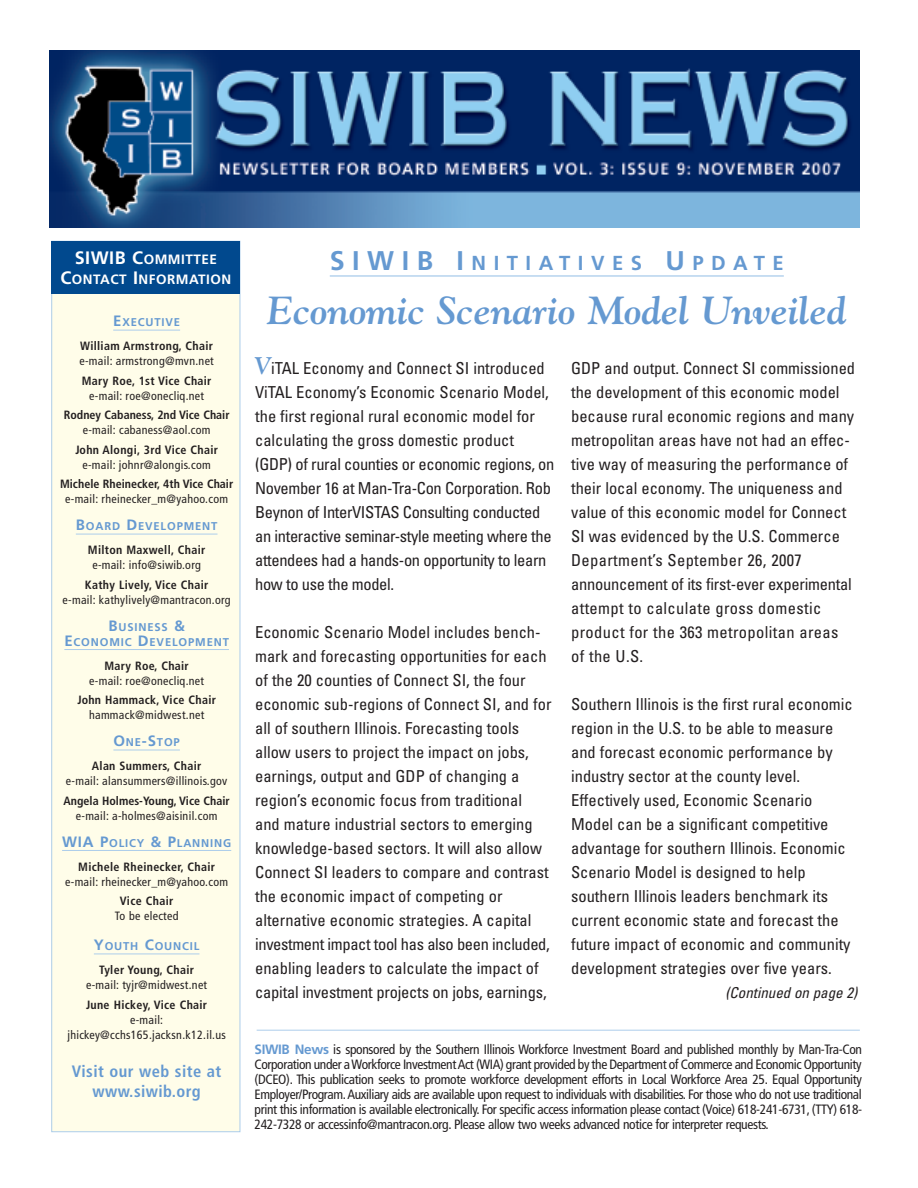
<style>
.page{position:relative;width:918px;height:1188px;background:#fff}
.page>*{position:absolute;margin:0;border:0;box-sizing:border-box;transform-origin:0 0}
.t1{font:italic 700 39px "Goudy";color:#6599d1}
.t2{font:700 20.25px "Frutiger";letter-spacing:.37em;color:#6599d1}
.t3{font:condensed 16.5px/24px "Univers";color:#231f20}
.t4{font:condensed 16.5px/24px "Univers";letter-spacing:-.02em;color:#231f20}
.t5{font:700 condensed 16.5px/20.2px "Frutiger";letter-spacing:.025em;color:#6599d1;text-align:center}
.t6{font:italic condensed 15px "Univers";color:#231f20}
.t7{font:condensed 13.5px/15px "Frutiger";letter-spacing:-.025em;color:#231f20;text-align:justify}
.t8{font:700 13.5px/20.2px "Frutiger";letter-spacing:.035em;color:#fff;text-align:center}
.t9{font:condensed 12px/15px "Frutiger";letter-spacing:.025em;color:#231f20;text-align:center}
.t10{font:700 condensed 12px "Frutiger";letter-spacing:.025em;color:#231f20}
.t11{font:700 condensed 12px "Frutiger";color:#231f20}
.t12{font:700 11.25px/15px "Frutiger";letter-spacing:.075em;color:#6599d1;text-align:center}
.s1{font-size:18px}
.s2{font-size:15px}
.s3{font-size:27px}
.s4{font-family:"Goudy";font-weight:700;font-style:italic;font-stretch:normal;font-size:24px;color:#6599d1}
.s5{font-weight:700;font-stretch:normal;color:#6599d1}
</style>
<div class="page">
<div style="left:52px;top:241px;width:188px;height:891px;background:#fffde9"></div>
<div style="left:51px;top:241px;width:189px;height:891px;border:1px solid #accdeb"></div>
<img style="left:50px;top:50px;width:810px;height:178px">
<hr style="left:330px;top:275px;width:454px;height:2px;background:#accdeb">
<hr style="left:113px;top:330px;width:67px;height:1px;background:#accdeb">
<hr style="left:76px;top:534px;width:142px;height:1px;background:#accdeb">
<hr style="left:64px;top:649px;width:165px;height:1px;background:#accdeb">
<hr style="left:113px;top:750px;width:67px;height:1px;background:#accdeb">
<hr style="left:62px;top:850px;width:169px;height:1px;background:#accdeb">
<hr style="left:94px;top:954px;width:105px;height:1px;background:#accdeb">
<div style="left:51px;top:241px;width:189px;height:52px;background:#01498e"></div>
<hr style="left:257px;top:1030px;width:603px;height:1px;background:#accdeb">
<p class="t8" style="left:60px;top:250px;width:172px"><span class="s1">SIWIB C</span>OMMITTEE<br><span class="s1">C</span>ONTACT <span class="s1">I</span>NFORMATION</p>
<p class="t12" style="left:113px;top:316px;width:68px"><span class="s2">E</span>XECUTIVE</p>
<p class="t10" style="left:80px;top:341px;width:134px">William Armstrong, Chair</p>
<p class="t9" style="left:80px;top:355px;width:136px">e-mail: armstrong@mvn.net</p>
<p class="t10" style="left:82px;top:376px;width:131px">Mary Roe, 1st Vice Chair</p>
<p class="t9" style="left:89px;top:389px;width:116px">e-mail: roe@onecliq.net</p>
<p class="t11" style="left:64px;top:410px;width:167px">Rodney Cabaness, 2nd Vice Chair</p>
<p class="t9" style="left:83px;top:424px;width:129px">e-mail: cabaness@aol.com</p>
<p class="t10" style="left:75px;top:445px;width:144px">John Alongi, 3rd Vice Chair</p>
<p class="t9" style="left:83px;top:458px;width:130px">e-mail: johnr@alongis.com</p>
<p class="t11" style="left:60px;top:479px;width:175px">Michele Rheinecker, 4th Vice Chair</p>
<p class="t9" style="left:65px;top:493px;width:164px">e-mail: rheinecker_m@yahoo.com</p>
<p class="t12" style="left:76px;top:520px;width:143px"><span class="s2">B</span>OARD <span class="s2">D</span>EVELOPMENT</p>
<p class="t10" style="left:88px;top:545px;width:119px">Milton Maxwell, Chair</p>
<p class="t9" style="left:92px;top:559px;width:110px">e-mail: info@siwib.org</p>
<p class="t10" style="left:85px;top:580px;width:125px">Kathy Lively, Vice Chair</p>
<p class="t9" style="left:63px;top:593px;width:170px">e-mail: kathylively@mantracon.org</p>
<p class="t12" style="left:64px;top:620px;width:166px"><span class="s2">B</span>USINESS <span class="s2">&amp;<br>E</span>CONOMIC <span class="s2">D</span>EVELOPMENT</p>
<p class="t10" style="left:104px;top:661px;width:86px">Mary Roe, Chair</p>
<p class="t9" style="left:89px;top:674px;width:116px">e-mail: roe@onecliq.net</p>
<p class="t10" style="left:77px;top:695px;width:140px">John Hammack, Vice Chair</p>
<p class="t9" style="left:89px;top:709px;width:117px">hammack@midwest.net</p>
<p class="t12" style="left:113px;top:736px;width:68px"><span class="s2">O</span>NE<span class="s2">-S</span>TOP</p>
<p class="t10" style="left:92px;top:761px;width:111px">Alan Summers, Chair</p>
<p class="t9" style="left:66px;top:775px;width:163px">e-mail: alansummers@illinois.gov</p>
<p class="t11" style="left:64px;top:796px;width:168px">Angela Holmes-Young, Vice Chair</p>
<p class="t9" style="left:76px;top:809px;width:143px">e-mail: a-holmes@aisinil.com</p>
<p class="t12" style="left:62px;top:836px;width:171px"><span class="s2">WIA P</span>OLICY <span class="s2">&amp; P</span>LANNING</p>
<p class="t10" style="left:78px;top:862px;width:138px">Michele Rheinecker, Chair</p>
<p class="t9" style="left:65px;top:875px;width:164px">e-mail: rheinecker_m@yahoo.com</p>
<p class="t10" style="left:120px;top:896px;width:55px">Vice Chair</p>
<p class="t9" style="left:115px;top:909px;width:65px">To be elected</p>
<p class="t12" style="left:94px;top:940px;width:107px"><span class="s2">Y</span>OUTH <span class="s2">C</span>OUNCIL</p>
<p class="t10" style="left:99px;top:965px;width:96px">Tyler Young, Chair</p>
<p class="t9" style="left:86px;top:978px;width:123px">e-mail: tyjr@midwest.net</p>
<p class="t10" style="left:86px;top:1000px;width:123px">June Hickey, Vice Chair</p>
<p class="t9" style="left:67px;top:1013px;width:160px">e-mail: jhickey@cchs165.jacksn.k12.il.us</p>
<p class="t5" style="left:72px;top:1062px;width:151px">Visit our web site at www.siwib.org</p>
<p class="t2" style="left:330px;top:255px;width:455px"><span class="s3">SIWIB I</span>NITIATIVES <span class="s3">U</span>PDATE</p>
<h1 class="t1" style="left:267px;top:288px;width:581px">Economic Scenario Model Unveiled</h1>
<p class="t4" style="left:255px;top:357px;width:301px"><span class="s4">V</span>iTAL Economy and Connect SI introduced ViTAL Economy’s Economic Scenario Model, the first regional rural economic model for calculating the gross domestic product (GDP) of rural counties or economic regions, on November 16 at Man-Tra-Con Corporation. Rob Beynon of InterVISTAS Consulting conducted an interactive seminar-style meeting where the attendees had a hands-on opportunity to learn how to use the model.</p>
<p class="t3" style="left:255px;top:621px;width:298px">Economic Scenario Model includes bench&shy;mark and forecasting opportunities for each of the 20 counties of Connect SI, the four economic sub-regions of Connect SI, and for all of southern Illinois. Forecasting tools allow users to project the impact on jobs, earnings, output and GDP of changing a region’s economic focus from traditional<br>and mature industrial sectors to emerging knowledge-based sectors. It will also allow Connect SI leaders to compare and contrast the economic impact of competing or alternative economic strategies. A capital investment impact tool has also been included, enabling leaders to calculate the impact of capital investment projects on jobs, earnings,</p>
<p class="t3" style="left:571px;top:358px;width:286px">GDP and output. Connect SI commissioned the development of this economic model because rural economic regions and many metropolitan areas have not had an effec&shy;tive way of measuring the performance of their local economy. The uniqueness and value of this economic model for Connect SI was evidenced by the U.S. Commerce Department’s September 26, 2007 announcement of its first-ever experimental attempt to calculate gross domestic product for the 363 metropolitan areas of the U.S.</p>
<p class="t3" style="left:571px;top:694px;width:283px">Southern Illinois is the first rural economic region in the U.S. to be able to measure and forecast economic performance by industry sector at the county level.<br>Effectively used, Economic Scenario Model can be a significant competitive advantage for southern Illinois. Economic Scenario Model is designed to help southern Illinois leaders benchmark its current economic state and forecast the future impact of economic and community development strategies over five years.</p>
<p class="t6" style="left:725px;top:987px;width:133px">(Continued on page 2)</p>
<p class="t7" style="left:255px;top:1043px;width:609px"><span class="s5">SIWIB News</span> is sponsored by the Southern Illinois Workforce Investment Board and published monthly by Man-Tra-Con Corporation under a Workforce Investment Act (WIA) grant provided by the Department of Commerce and Economic Opportunity (DCEO). This publication seeks to promote workforce development efforts in Local Workforce Area 25. Equal Opportunity Employer/Program.Auxiliary aids are available upon request to individuals with disabilities. For those who do not use traditional print this information is available electronically. For specific access information please contact (Voice) 618-241-6731, (TTY) 618- 242-7328 or accessinfo@mantracon.org. Please allow two weeks advanced notice for interpreter requests.</p>
</div>
